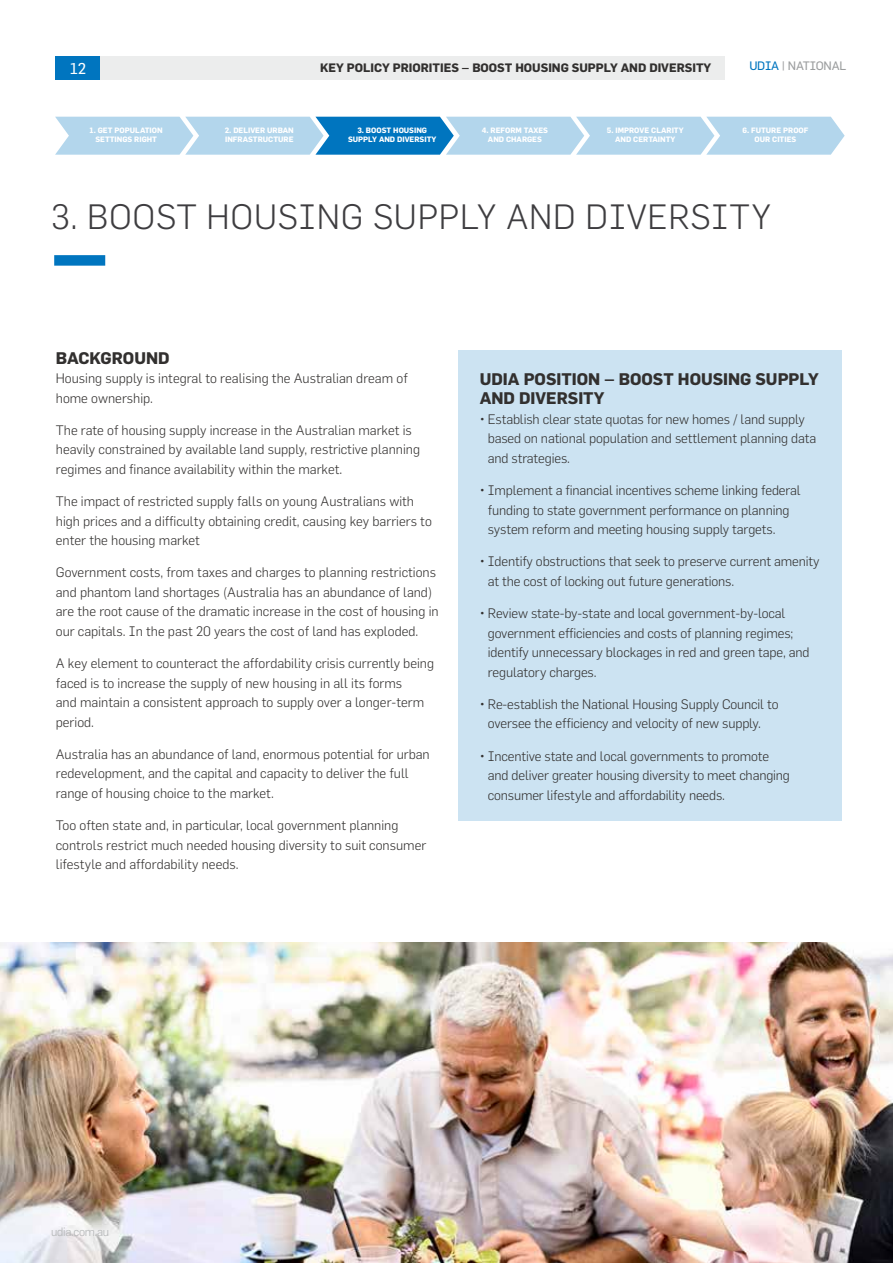
<style>
.page{position:relative;width:893px;height:1263px;background:#fff}
.page>*{position:absolute;margin:0;border:0;box-sizing:border-box;transform-origin:0 0}
.t1{font:300 34.5px "Flama";letter-spacing:.02em;color:#3e3d40}
.t2{font:700 16.5px/19.5px "Flama";color:#32302f}
.t3{font:15.3px "Flama Basic";color:#fff}
.t4{font:300 13.5px/19.5px "Flama";color:#32302f}
.t5{font:700 12px "Flama";color:#32302f}
.t6{font:12px "Flama Basic";letter-spacing:-.02em;color:#9c9e9f}
.t7{font:300 12px "Flama";letter-spacing:-.02em;color:#b1b3b4}
.t8{font:700 7.65px/8.4px "Flama";color:#fff;text-align:center}
.s1{color:#0075bf}
</style>
<div class="page">
<img style="left:0;top:942px;width:893px;height:321px">
<div style="left:100px;top:56px;width:624px;height:24px;background:#eceded"></div>
<div style="left:55px;top:56px;width:45px;height:24px;background:#0075bf"></div>
<div style="left:54px;top:255px;width:51px;height:11px;background:#0075bf"></div>
<div style="left:458px;top:350px;width:384px;height:471px;background:#cce3f2"></div>
<svg style="left:55px;top:117px;width:790px;height:38px;background:#9bc9e6"></svg>
<p class="t3" style="left:70px;top:59px;width:18px">12</p>
<p class="t5" style="left:320px;top:61px;width:393px">KEY POLICY PRIORITIES – BOOST HOUSING SUPPLY AND DIVERSITY</p>
<p class="t6" style="left:749px;top:58px;width:98px"><span class="s1">UDIA</span> | NATIONAL</p>
<p class="t8" style="left:90px;top:126px;width:75px">1. GET POPULATION<br>SETTINGS RIGHT</p>
<p class="t8" style="left:225px;top:126px;width:71px;text-align:left">2. DELIVER URBAN<br>INFRASTRUCTURE</p>
<p class="t8" style="left:348px;top:126px;width:90px">3. BOOST HOUSING<br>SUPPLY AND DIVERSITY</p>
<p class="t8" style="left:482px;top:126px;width:68px">4. REFORM TAXES<br>AND CHARGES</p>
<p class="t8" style="left:607px;top:126px;width:78px">5. IMPROVE CLARITY<br>AND CERTAINTY</p>
<p class="t8" style="left:742px;top:126px;width:68px">6. FUTURE PROOF<br>OUR CITIES</p>
<h1 class="t1" style="left:51px;top:196px;width:722px">3. BOOST HOUSING SUPPLY AND DIVERSITY</h1>
<p class="t2" style="left:56px;top:347px;width:115px">BACKGROUND</p>
<p class="t4" style="left:56px;top:368px;width:353px">Housing supply is integral to realising the Australian dream of home ownership.</p>
<p class="t4" style="left:56px;top:420px;width:366px">The rate of housing supply increase in the Australian market is heavily constrained by available land supply, restrictive planning regimes and finance availability within the market.</p>
<p class="t4" style="left:56px;top:491px;width:378px">The impact of restricted supply falls on young Australians with high prices and a difficulty obtaining credit, causing key barriers to enter the housing market</p>
<p class="t4" style="left:56px;top:563px;width:384px">Government costs, from taxes and charges to planning restrictions and phantom land shortages (Australia has an abundance of land) are the root cause of the dramatic increase in the cost of housing in our capitals. In the past 20 years the cost of land has exploded.</p>
<p class="t4" style="left:56px;top:653px;width:380px">A key element to counteract the affordability crisis currently being faced is to increase the supply of new housing in all its forms<br>and maintain a consistent approach to supply over a longer-term period.</p>
<p class="t4" style="left:56px;top:744px;width:375px">Australia has an abundance of land, enormous potential for urban redevelopment, and the capital and capacity to deliver the full range of housing choice to the market.</p>
<p class="t4" style="left:56px;top:815px;width:372px">Too often state and, in particular, local government planning controls restrict much needed housing diversity to suit consumer lifestyle and affordability needs.</p>
<p class="t2" style="left:480px;top:369px;width:340px">UDIA POSITION – BOOST HOUSING SUPPLY<br>AND DIVERSITY</p>
<p class="t4" style="left:488px;top:409px;width:330px;text-indent:-8px">• Establish clear state quotas for new homes / land supply based on national population and settlement planning data and strategies.</p>
<p class="t4" style="left:488px;top:480px;width:314px;text-indent:-8px">• Implement a financial incentives scheme linking federal funding to state government performance on planning system reform and meeting housing supply targets.</p>
<p class="t4" style="left:488px;top:552px;width:333px;text-indent:-8px">• Identify obstructions that seek to preserve current amenity at the cost of locking out future generations.</p>
<p class="t4" style="left:488px;top:603px;width:323px;text-indent:-8px">• Review state-by-state and local government-by-local government efficiencies and costs of planning regimes; identify unnecessary blockages in red and green tape, and regulatory charges.</p>
<p class="t4" style="left:488px;top:694px;width:292px;text-indent:-8px">• Re-establish the National Housing Supply Council to oversee the efficiency and velocity of new supply.</p>
<p class="t4" style="left:488px;top:746px;width:304px;text-indent:-8px">• Incentive state and local governments to promote and deliver greater housing diversity to meet changing consumer lifestyle and affordability needs.</p>
<p class="t7" style="left:51px;top:1224px;width:60px">udia.com.au</p>
</div>
